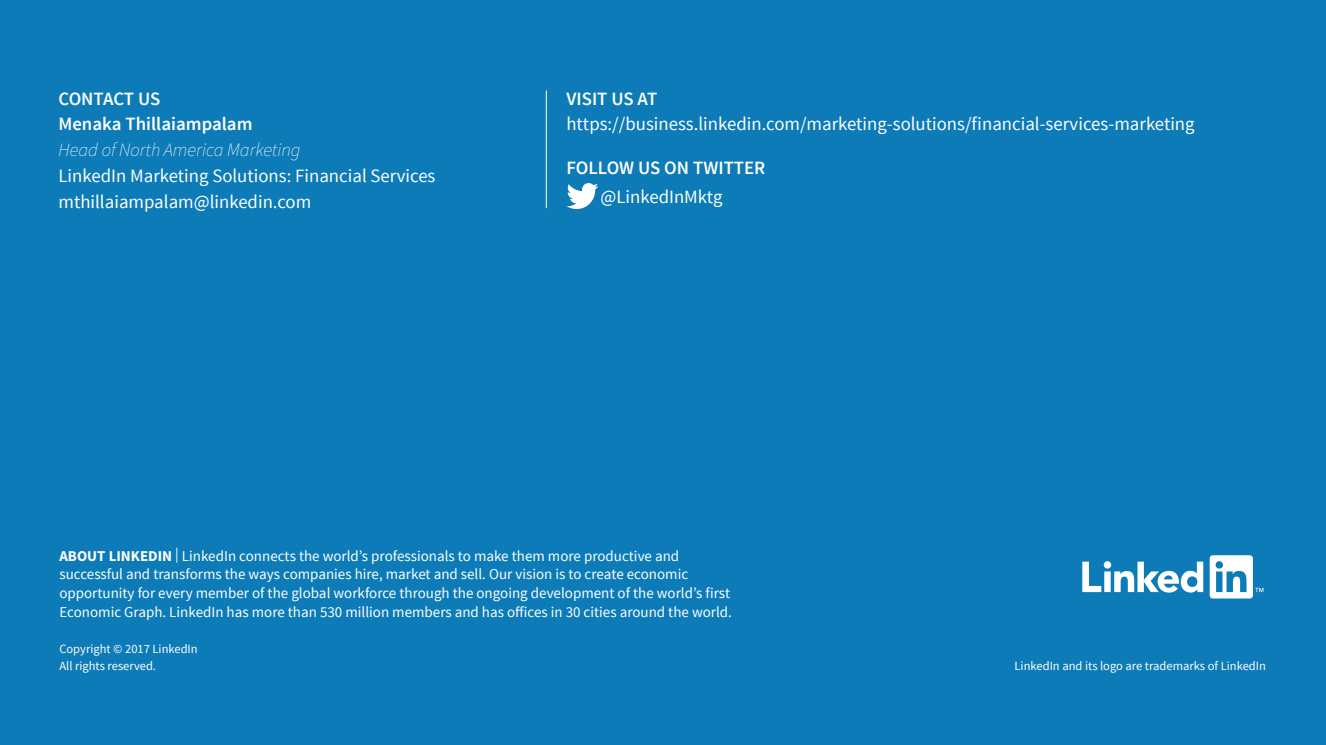
<style>
.page{position:relative;width:1326px;height:745px;background:#fff}
.page>*{position:absolute;margin:0;border:0;box-sizing:border-box;transform-origin:0 0}
.t1{font:18.75px/25.9px "Source Sans Pro";color:#fff}
.t2{font:600 18.75px/25.9px "Source Sans Pro";color:#fff}
.t3{font:italic 200 18.75px "Source Sans Pro";color:#fff}
.t4{font:15px/18.8px "Source Sans Pro";color:#fff}
.t5{font:12.5px/16.9px "Source Sans Pro";color:#fff}
.s1{font-weight:700}
</style>
<div class="page">
<div style="left:0;top:0;width:1325px;height:744px;background:#0c7bb7"></div>
<svg style="left:1082px;top:561px;width:121px;height:31px"></svg>
<svg style="left:1209px;top:555px;width:54px;height:43px"></svg>
<svg style="left:566px;top:183px;width:32px;height:26px"></svg>
<hr style="left:546px;top:90px;width:1px;height:118px;background:#fff">
<p class="t2" style="left:58px;top:85px;width:195px">CONTACT US<br>Menaka Thillaiampalam</p>
<p class="t3" style="left:58px;top:139px;width:243px">Head of North America Marketing</p>
<p class="t1" style="left:58px;top:162px;width:378px">LinkedIn Marketing Solutions: Financial Services mthillaiampalam@linkedin.com</p>
<p class="t2" style="left:566px;top:85px;width:93px">VISIT US AT</p>
<p class="t1" style="left:566px;top:111px;width:629px">https://business.linkedin.com/marketing-solutions/financial-services-marketing</p>
<p class="t2" style="left:566px;top:154px;width:200px">FOLLOW US ON TWITTER</p>
<p class="t1" style="left:600px;top:184px;width:123px">@LinkedInMktg</p>
<p class="t4" style="left:59px;top:545px;width:674px"><span class="s1">ABOUT LINKEDIN</span> | LinkedIn connects the world’s professionals to make them more productive and successful and transforms the ways companies hire, market and sell. Our vision is to create economic opportunity for every member of the global workforce through the ongoing development of the world’s first Economic Graph. LinkedIn has more than 530 million members and has offices in 30 cities around the world.</p>
<p class="t5" style="left:59px;top:640px;width:140px">Copyright © 2017 LinkedIn<br>All rights reserved.</p>
<p class="t5" style="left:1014px;top:656px;width:253px">LinkedIn and its logo are trademarks of LinkedIn</p>
</div>
